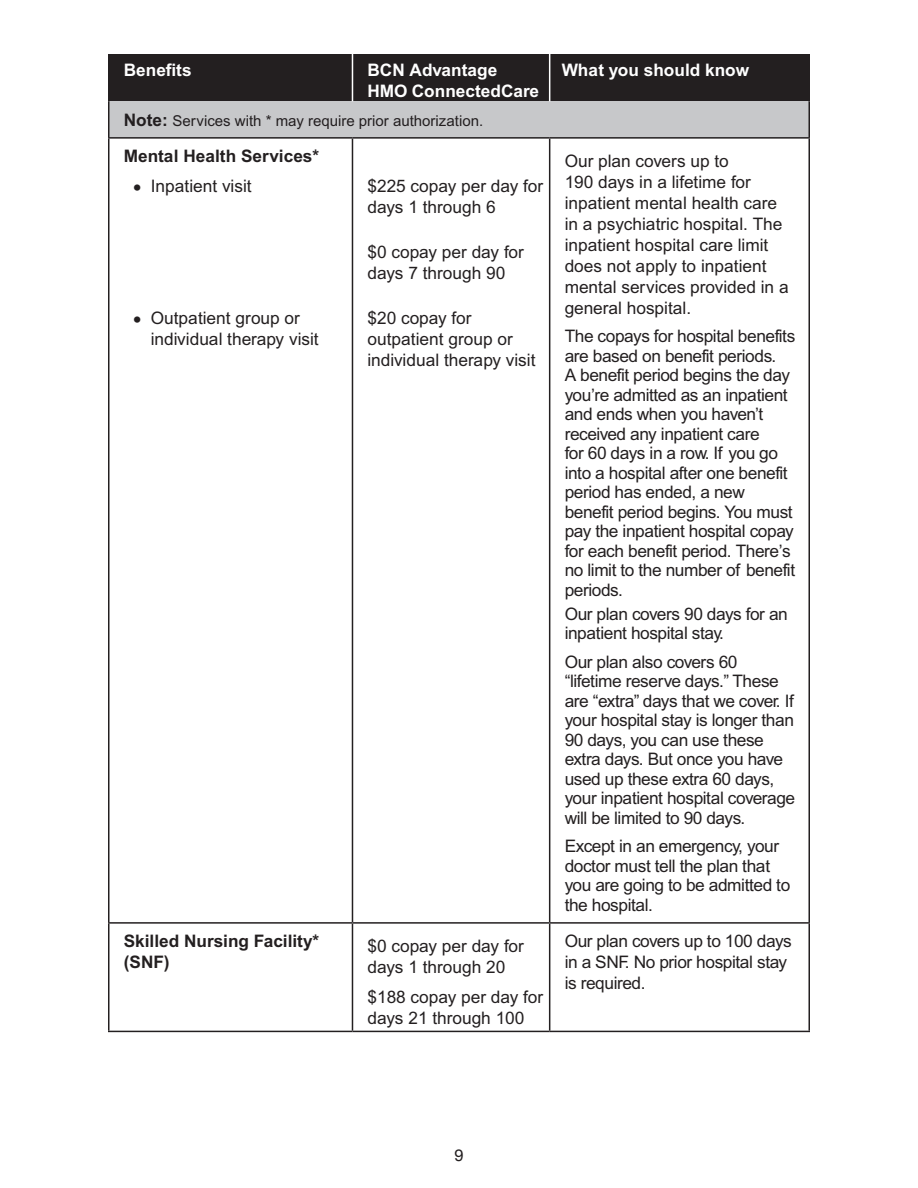
<style>
.page{position:relative;width:918px;height:1188px;background:#fff}
.page>*{position:absolute;margin:0;border:0;box-sizing:border-box;transform-origin:0 0}
.PB-table_row_lft{font:17.25px/19.5px "Arial MT Std";letter-spacing:-.025em;color:#231f20}
.PB-table_row_lft-2{font:17.25px/21px "Arial MT Std";color:#231f20}
.PB-_list{font:17.25px/21px "Arial MT Std";color:#231f20}
.PB-table_row_1p1{font:700 17.25px/21px "Arial MT Std";color:#231f20}
.PB_table_head{font:700 17.25px/21px "Arial MT Std";color:#fff}
.PB-table_head_center{font:700 17.25px "Arial MT Std";color:#fff}
.t1{font:16.5px "Helvetica Neue";color:#231f20}
.section_subhead{font:15px "Arial MT Std";color:#231f20}
.s1{font-weight:700;font-size:17.25px}
.s2{font-family:"Times New Roman";font-size:25.5px}
</style>
<div class="page">
<div style="left:110px;top:54px;width:439px;height:47px;background:#231f20"></div>
<div style="left:550px;top:54px;width:259px;height:47px;background:#231f20"></div>
<div style="left:109px;top:101px;width:700px;height:37px;background:#c7c8ca"></div>
<hr style="left:808px;top:139px;width:2px;height:783px;background:#231f20">
<hr style="left:550px;top:922px;width:260px;height:2px;background:#231f20">
<hr style="left:549px;top:139px;width:1px;height:783px;background:#231f20">
<hr style="left:352px;top:922px;width:198px;height:2px;background:#231f20">
<hr style="left:108px;top:139px;width:2px;height:783px;background:#231f20">
<hr style="left:352px;top:139px;width:1px;height:783px;background:#231f20">
<hr style="left:108px;top:922px;width:244px;height:2px;background:#231f20">
<hr style="left:108px;top:54px;width:2px;height:47px;background:#231f20">
<hr style="left:808px;top:54px;width:2px;height:47px;background:#231f20">
<hr style="left:352px;top:54px;width:1px;height:47px;background:#fff">
<hr style="left:352px;top:1031px;width:198px;height:1px;background:#231f20">
<hr style="left:108px;top:101px;width:2px;height:36px;background:#231f20">
<hr style="left:808px;top:101px;width:2px;height:36px;background:#231f20">
<hr style="left:352px;top:137px;width:198px;height:2px;background:#231f20">
<hr style="left:108px;top:137px;width:244px;height:2px;background:#231f20">
<hr style="left:108px;top:924px;width:2px;height:107px;background:#231f20">
<hr style="left:352px;top:924px;width:1px;height:107px;background:#231f20">
<hr style="left:108px;top:1031px;width:244px;height:1px;background:#231f20">
<hr style="left:550px;top:137px;width:260px;height:2px;background:#231f20">
<hr style="left:549px;top:924px;width:1px;height:107px;background:#231f20">
<hr style="left:808px;top:924px;width:2px;height:107px;background:#231f20">
<hr style="left:550px;top:1031px;width:260px;height:1px;background:#231f20">
<p class="PB_table_head" style="left:124px;top:60px;width:69px">Benefits</p>
<p class="PB_table_head" style="left:367px;top:60px;width:173px">BCN Advantage<br>HMO ConnectedCare</p>
<p class="PB-table_head_center" style="left:562px;top:59px;width:189px">What you should know</p>
<h2 class="section_subhead" style="left:124px;top:112px;width:361px"><span class="s1">Note:</span> Services with * may require prior authorization.</h2>
<p class="PB-table_row_1p1" style="left:124px;top:146px;width:197px">Mental Health Services*</p>
<p class="PB-_list" style="left:133px;top:177px;width:120px"><span class="s2">•</span> Inpatient visit</p>
<p class="PB-table_row_lft-2" style="left:565px;top:151px;width:225px">Our plan covers up to<br>190 days in a lifetime for inpatient mental health care in a psychiatric hospital. The inpatient hospital care limit does not apply to inpatient mental services provided in a general hospital.</p>
<p class="PB-table_row_lft" style="left:565px;top:327px;width:232px">The copays for hospital benefits are based on benefit periods.<br>A benefit period begins the day you’re admitted as an inpatient and ends when you haven’t received any inpatient care<br>for 60 days in a row. If you go into a hospital after one benefit period has ended, a new benefit period begins. You must pay the inpatient hospital copay for each benefit period. There’s no limit to the number of benefit periods.</p>
<p class="PB-table_row_lft" style="left:565px;top:605px;width:225px">Our plan covers 90 days for an inpatient hospital stay.</p>
<p class="PB-table_row_lft" style="left:565px;top:653px;width:232px">Our plan also covers 60 “lifetime reserve days.” These are “extra” days that we cover. If your hospital stay is longer than<br>90 days, you can use these extra days. But once you have used up these extra 60 days, your inpatient hospital coverage will be limited to 90 days.</p>
<p class="PB-table_row_lft" style="left:565px;top:837px;width:227px">Except in an emergency, your doctor must tell the plan that you are going to be admitted to the hospital.</p>
<p class="PB-table_row_lft-2" style="left:367px;top:177px;width:177px">$225 copay per day for days 1 through 6</p>
<p class="PB-table_row_lft-2" style="left:367px;top:243px;width:158px">$0 copay per day for days 7 through 90</p>
<p class="PB-table_row_lft-2" style="left:367px;top:309px;width:170px">$20 copay for outpatient group or individual therapy visit</p>
<p class="PB-_list" style="left:151px;top:309px;width:170px;text-indent:-18px"><span class="s2">•</span> Outpatient group or individual therapy visit</p>
<p class="PB-table_row_1p1" style="left:124px;top:931px;width:197px">Skilled Nursing Facility* (SNF)</p>
<p class="PB-table_row_lft-2" style="left:367px;top:936px;width:158px">$0 copay per day for days 1 through 20</p>
<p class="PB-table_row_lft-2" style="left:367px;top:987px;width:177px">$188 copay per day for days 21 through 100</p>
<p class="PB-table_row_lft" style="left:565px;top:932px;width:229px;line-height:21px">Our plan covers up to 100 days in a SNF. No prior hospital stay is required.</p>
<p class="t1" style="left:454px;top:1143px;width:11px">9</p>
</div>
